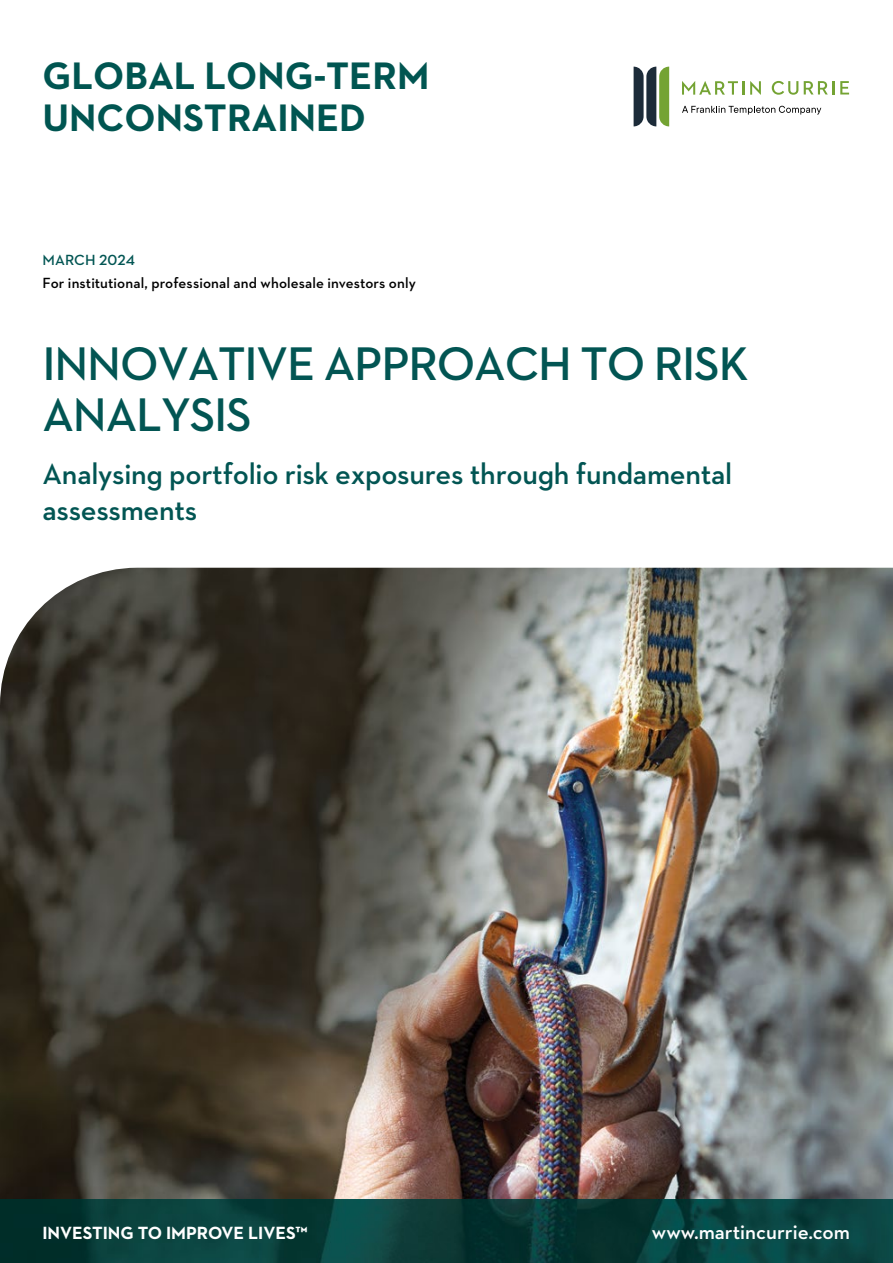
<style>
.page{position:relative;width:893px;height:1263px;background:#fff}
.page>*{position:absolute;margin:0;border:0;box-sizing:border-box;transform-origin:0 0}
.t1{font:600 48px/51px "Neutraface 2 Text";letter-spacing:-.025em;color:#025553}
.t2{font:700 39px/42px "Neutraface 2 Text";color:#005551}
.t3{font:600 30px/36px "Neutraface 2 Text";letter-spacing:-.01em;color:#025553}
.t4{font:600 21px "Neutraface 2 Text";color:#fff}
.t5{font:700 18px "Neutraface 2 Text";color:#fff}
.t6{font:600 15px "Neutraface 2 Text";letter-spacing:.01em;color:#000}
.t7{font:600 15px "Neutraface 2 Text";letter-spacing:.005em;color:#025553}
</style>
<div class="page">
<img style="left:0;top:568px;width:893px;height:632px">
<svg style="left:0;top:1200px;width:893px;height:63px;background:#083d3a"></svg>
<svg style="left:682px;top:106px;width:139px;height:9px"></svg>
<svg style="left:634px;top:67px;width:35px;height:59px"></svg>
<svg style="left:682px;top:81px;width:62px;height:14px"></svg>
<svg style="left:750px;top:81px;width:11px;height:14px"></svg>
<svg style="left:772px;top:81px;width:26px;height:14px"></svg>
<svg style="left:804px;top:81px;width:45px;height:13px"></svg>
<h2 class="t2" style="left:43px;top:54px;width:388px">GLOBAL LONG-TERM<br>UNCONSTRAINED</h2>
<p class="t7" style="left:43px;top:250px;width:94px">MARCH 2024</p>
<p class="t6" style="left:43px;top:274px;width:375px">For institutional, professional and wholesale investors only</p>
<h1 class="t1" style="left:43px;top:337px;width:708px">INNOVATIVE APPROACH TO RISK<br>ANALYSIS</h1>
<p class="t3" style="left:43px;top:455px;width:691px">Analysing portfolio risk exposures through fundamental assessments</p>
<p class="t5" style="left:42px;top:1221px;width:267px">INVESTING TO IMPROVE LIVES™</p>
<p class="t4" style="left:652px;top:1218px;width:200px">www.martincurrie.com</p>
</div>
